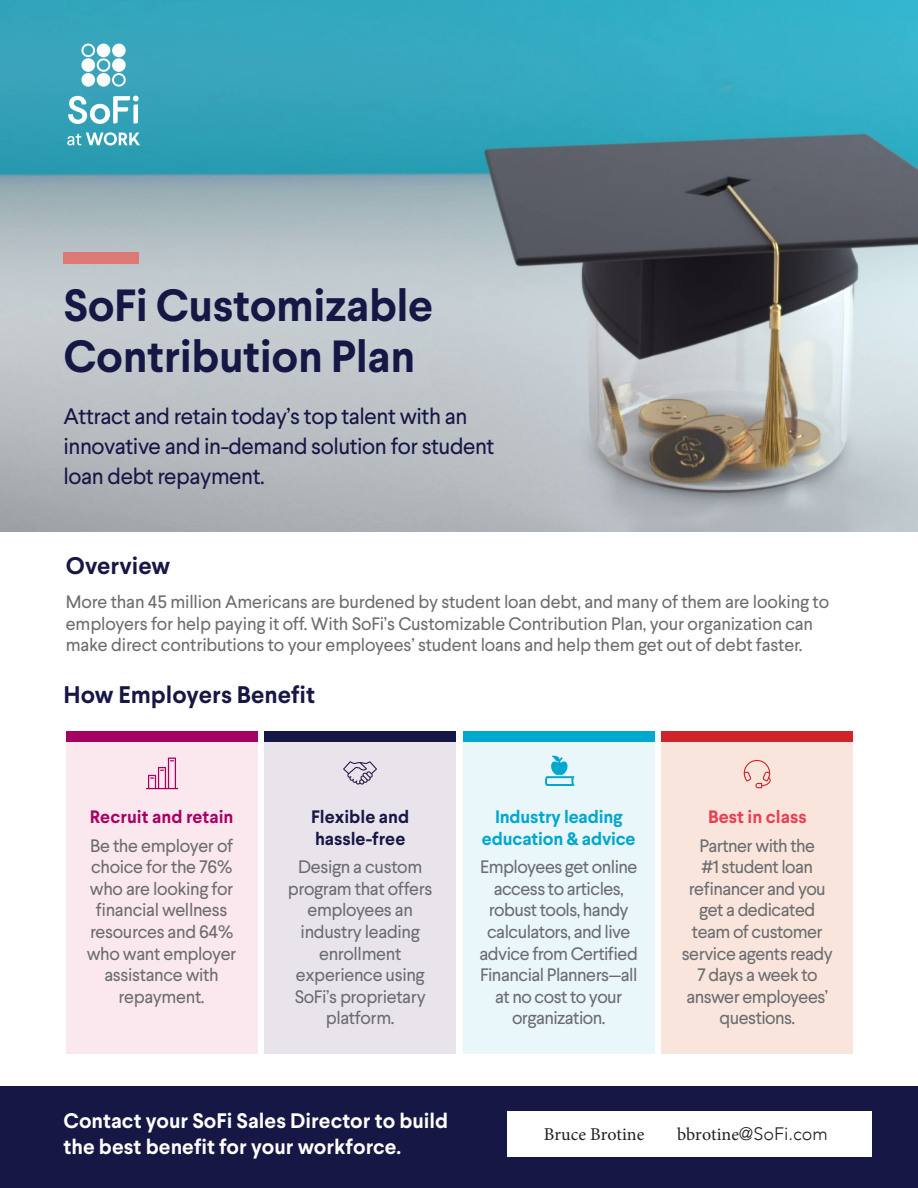
<style>
.page{position:relative;width:918px;height:1188px;background:#fff}
.page>*{position:absolute;margin:0;border:0;box-sizing:border-box;transform-origin:0 0}
.Body{font:700 45px/51px "Larsseit";letter-spacing:-.01em;color:#171746}
.Body-2{font:700 24px "Larsseit";color:#171746}
.Body-3{font:22.5px/30px "Larsseit";letter-spacing:-.02em;color:#171746}
.Body-4{font:700 21px/25.5px "Larsseit";color:#fff}
.Body-5{font:18px/21.6px "Larsseit";letter-spacing:-.02em;color:#6c6d70;text-align:center}
.Body-6{font:700 18px/21.6px "Larsseit";letter-spacing:-.01em;color:#00a7cf;text-align:center}
.Body-7{font:700 18px/21.6px "Larsseit";color:#171746}
.t1{font:300 18px "Avenir";color:#231f20}
.Body-8{font:700 18px "Larsseit";color:#a70063}
.t2{font:18px "Minion Pro";color:#231f20}
.Body-9{font:700 18px "Larsseit";color:#eb3e51}
.Body-10{font:700 13.5px "Larsseit";color:#fff}
.s1{font-family:"Minion Pro";font-weight:400}
</style>
<div class="page">
<img style="left:0;top:0;width:918px;height:531px">
<div style="left:64px;top:252px;width:75px;height:12px;background:#dd7975"></div>
<div style="left:0;top:1087px;width:918px;height:101px;background:#171746"></div>
<svg style="left:67px;top:132px;width:73px;height:14px"></svg>
<svg style="left:81px;top:44px;width:45px;height:43px"></svg>
<svg style="left:68px;top:96px;width:71px;height:28px"></svg>
<div style="left:508px;top:1111px;width:364px;height:46px;background:#fff"></div>
<div style="left:662px;top:732px;width:191px;height:321px;background:#f9e5dc"></div>
<div style="left:264px;top:732px;width:192px;height:321px;background:#e9e4eb"></div>
<div style="left:463px;top:732px;width:192px;height:321px;background:#e9f6fa"></div>
<div style="left:66px;top:732px;width:191px;height:321px;background:#fbe8ee"></div>
<svg style="left:146px;top:758px;width:32px;height:31px"></svg>
<svg style="left:545px;top:756px;width:29px;height:30px"></svg>
<svg style="left:343px;top:761px;width:34px;height:24px"></svg>
<svg style="left:744px;top:760px;width:27px;height:28px"></svg>
<div style="left:662px;top:731px;width:191px;height:11px;background:#d1232a"></div>
<div style="left:264px;top:731px;width:192px;height:11px;background:#171746"></div>
<div style="left:463px;top:731px;width:192px;height:11px;background:#00a7cf"></div>
<div style="left:66px;top:731px;width:191px;height:11px;background:#a70063"></div>
<p class="Body" style="left:64px;top:280px;width:371px">SoFi Customizable<br>Contribution Plan</p>
<p class="Body-3" style="left:64px;top:401px;width:432px">Attract and retain today’s top talent with an innovative and in-demand solution for student loan debt repayment.</p>
<p class="Body-2" style="left:66px;top:551px;width:106px">Overview</p>
<p class="Body-5" style="left:66px;top:591px;width:765px;text-align:left">More than 45 million Americans are burdened by student loan debt, and many of them are looking to employers for help paying it off. With SoFi’s Customizable Contribution Plan, your organization can make direct contributions to your employees’ student loans and help them get out of debt faster.</p>
<p class="Body-2" style="left:64px;top:679px;width:253px">How Employers Benefit</p>
<p class="Body-8" style="left:90px;top:805px;width:145px">Recruit and retain</p>
<p class="Body-5" style="left:87px;top:834px;width:151px">Be the employer of choice for the 76% who are looking for financial wellness resources and 64% who want employer assistance with repayment.</p>
<p class="Body-7" style="left:311px;top:806px;width:100px">Flexible and hassle-free</p>
<p class="Body-5" style="left:288px;top:856px;width:146px">Design a custom program that offers employees an industry leading enrollment experience using<br>SoFi’s proprietary platform.</p>
<p class="Body-6" style="left:482px;top:806px;width:155px">Industry leading education &amp; advice</p>
<p class="Body-5" style="left:480px;top:856px;width:160px">Employees get online access to articles, robust tools, handy calculators, and live advice from Certified<br>Financial Planners—all at no cost to your organization.</p>
<p class="Body-9" style="left:708px;top:805px;width:100px">Best in class</p>
<p class="Body-5" style="left:682px;top:834px;width:152px">Partner with the<br>#1 student loan refinancer and you get a dedicated team of customer service agents ready<br>7 days a week to answer employees’ questions.</p>
<p class="Body-4" style="left:64px;top:1108px;width:386px">Contact your SoFi Sales Director to build the best benefit for your workforce.</p>
<p class="Body-10" style="left:91px;top:1123px;width:7px">1</p>
<p class="t2" style="left:544px;top:1122px;width:102px">Bruce Brotine</p>
<p class="t1" style="left:677px;top:1123px;width:152px"><span class="s1">bbrotine</span>@SoFi.com</p>
</div>
